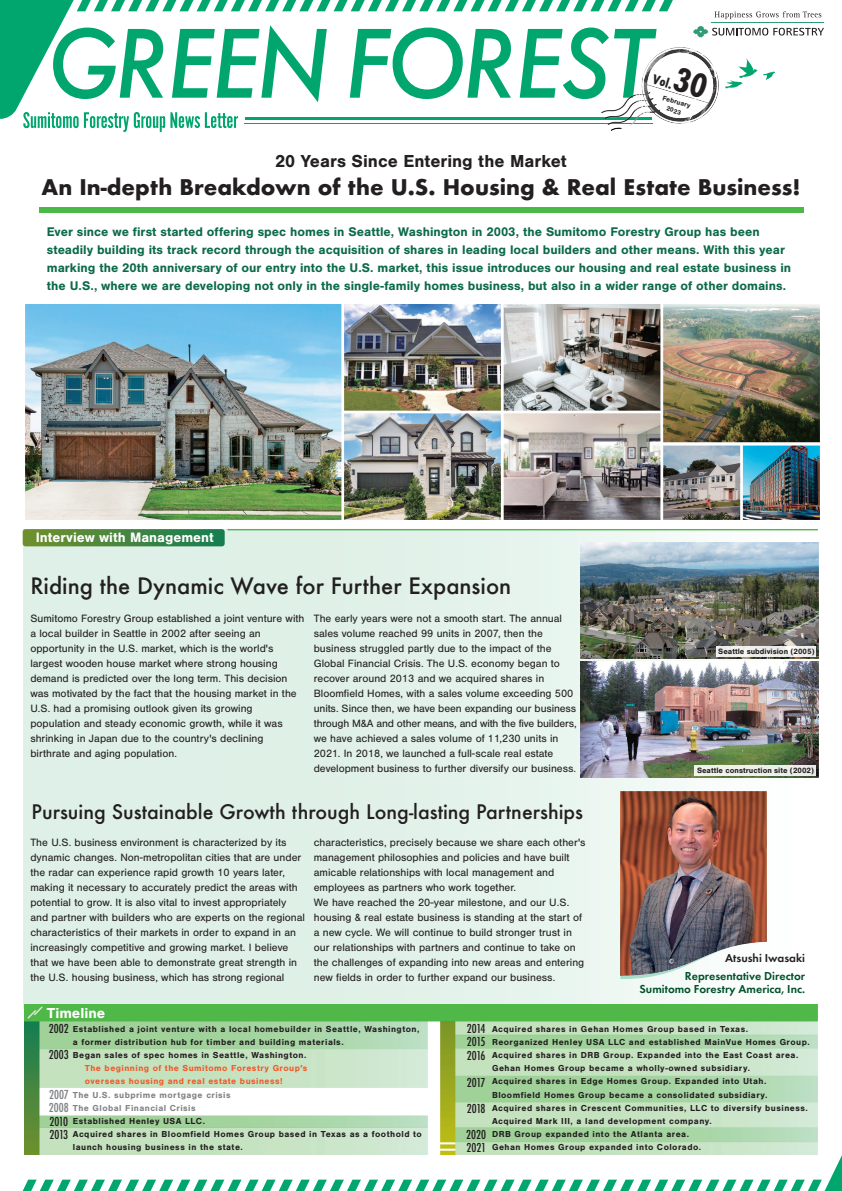
<style>
.page{position:relative;width:842px;height:1191px;background:#fff}
.page>*{position:absolute;margin:0;border:0;box-sizing:border-box;transform-origin:0 0}
.t1{font:500 22px "Futura";color:#231f20}
.t2{font:700 21px "Futura";color:#231f20}
.t3{font:500 19.5px "Futura";color:#231f20}
.t4{font:700 18px "Nimbus San";color:#231f20}
.t5{font:700 15px "Nimbus San";color:#fff}
.t6{font:700 14.2px "Nimbus San";color:#fff}
.t7{font:700 14px "Futura PT Cond";color:#231f20;scale:1.09 1}
.t8{font:700 13px/18px "Nimbus San";color:#0c6a49}
.t9{font:600 12px/13px "Futura PT";color:#005029;text-align:right}
.t10{font:500 condensed 12px/26px "Futura";color:#231f20}
.t11{font:600 12px "Futura PT";color:#231f20}
.t12{font:500 condensed 12px/13.2px "Futura";color:#808285}
.t13{font:11px/15px "Nimbus San";color:#231f20}
.t14{font:700 9px/13.2px "Nimbus San";letter-spacing:.05em;color:#231f20}
.t15{font:700 9px/13.2px "Nimbus San";letter-spacing:.05em;color:#f15929}
.t16{font:700 9px/13.2px "Nimbus San";letter-spacing:.05em;color:#808285}
.t17{font:700 8px "Nimbus San";color:#231f20}
.t18{font:700 7px "Nimbus San";color:#231f20}
.t19{font:700 6.6px "Nimbus San";color:#231f20}
</style>
<div class="page">
<svg style="left:23px;top:1155px;width:819px;height:36px"></svg>
<img style="left:24px;top:529px;width:794px;height:475px">
<svg style="left:620px;top:975px;width:146px;height:4px"></svg>
<div style="left:39px;top:207px;width:764px;height:5px;background:#4cb848"></div>
<img style="left:620px;top:791px;width:146px;height:184px">
<svg style="left:23px;top:529px;width:202px;height:17px;background:#458741"></svg>
<img style="left:581px;top:542px;width:237px;height:116px">
<img style="left:581px;top:661px;width:237px;height:117px">
<div style="left:694px;top:766px;width:122px;height:10px;background:#eef0eb"></div>
<svg style="left:716px;top:646px;width:100px;height:10px"></svg>
<img style="left:25px;top:305px;width:794px;height:214px">
<hr style="left:227px;top:529px;width:591px;height:1px;background:#4eb848">
<img style="left:24px;top:1004px;width:794px;height:150px">
<svg style="left:28px;top:1006px;width:15px;height:12px"></svg>
<svg style="left:0;top:0;width:824px;height:132px"></svg>
<p class="t7" style="left:655px;top:71px;width:20px;rotate:17deg">Vol.</p>
<p class="t19" style="left:668px;top:105px;width:16px;rotate:17deg">2023</p>
<p class="t18" style="left:664px;top:94px;width:30px;rotate:16deg">February</p>
<h3 class="t4" style="left:275px;top:151px;width:293px">20 Years Since Entering the Market</h3>
<h2 class="t2" style="left:41px;top:172px;width:761px">An In-depth Breakdown of the U.S. Housing &amp; Real Estate Business!</h2>
<p class="t8" style="left:47px;top:223px;width:746px">Ever since we first started offering spec homes in Seattle, Washington in 2003, the Sumitomo Forestry Group has been steadily building its track record through the acquisition of shares in leading local builders and other means. With this year marking the 20th anniversary of our entry into the U.S. market, this issue introduces our housing and real estate business in the U.S., where we are developing not only in the single-family homes business, but also in a wider range of other domains.</p>
<p class="t6" style="left:36px;top:530px;width:180px">Interview with Management</p>
<h1 class="t1" style="left:30px;top:570px;width:482px">Riding the Dynamic Wave for Further Expansion</h1>
<p class="t13" style="left:30px;top:610px;width:276px">Sumitomo Forestry Group established a joint venture with a local builder in Seattle in 2002 after seeing an opportunity in the U.S. market, which is the world's largest wooden house market where strong housing demand is predicted over the long term. This decision was motivated by the fact that the housing market in the U.S. had a promising outlook given its growing population and steady economic growth, while it was shrinking in Japan due to the country's declining birthrate and aging population.</p>
<p class="t13" style="left:314px;top:610px;width:264px">The early years were not a smooth start. The annual sales volume reached 99 units in 2007, then the business struggled partly due to the impact of the Global Financial Crisis. The U.S. economy began to recover around 2013 and we acquired shares in Bloomfield Homes, with a sales volume exceeding 500 units. Since then, we have been expanding our business through M&amp;A and other means, and with the five builders, we have achieved a sales volume of 11,230 units in 2021. In 2018, we launched a full-scale real estate development business to further diversify our business.</p>
<h3 class="t3" style="left:32px;top:799px;width:553px">Pursuing Sustainable Growth through Long-lasting Partnerships</h3>
<p class="t13" style="left:30px;top:835px;width:276px">The U.S. business environment is characterized by its dynamic changes. Non-metropolitan cities that are under the radar can experience rapid growth 10 years later, making it necessary to accurately predict the areas with potential to grow. It is also vital to invest appropriately and partner with builders who are experts on the regional characteristics of their markets in order to expand in an increasingly competitive and growing market. I believe that we have been able to demonstrate great strength in the U.S. housing business, which has strong regional</p>
<p class="t13" style="left:314px;top:835px;width:273px">characteristics, precisely because we share each other's management philosophies and policies and have built amicable relationships with local management and employees as partners who work together.<br>We have reached the 20-year milestone, and our U.S. housing &amp; real estate business is standing at the start of a new cycle. We will continue to build stronger trust in our relationships with partners and continue to take on the challenges of expanding into new areas and entering new fields in order to further expand our business.</p>
<p class="t17" style="left:718px;top:646px;width:98px">Seattle subdivision (2005)</p>
<p class="t17" style="left:697px;top:766px;width:119px">Seattle construction site (2002)</p>
<p class="t11" style="left:725px;top:950px;width:81px">Atsushi Iwasaki</p>
<p class="t9" style="left:640px;top:969px;width:167px">Representative Director<br>Sumitomo Forestry America, Inc.</p>
<h3 class="t5" style="left:47px;top:1004px;width:60px">Timeline</h3>
<p class="t14" style="left:73px;top:1022px;width:348px">Established a joint venture with a local homebuilder in Seattle, Washington, a former distribution hub for timber and building materials.<br>Began sales of spec homes in Seattle, Washington.</p>
<p class="t15" style="left:85px;top:1061px;width:224px">The beginning of the Sumitomo Forestry Group's overseas housing and real estate business!</p>
<p class="t16" style="left:73px;top:1088px;width:159px">The U.S. subprime mortgage crisis<br>The Global Financial Crisis</p>
<p class="t14" style="left:73px;top:1114px;width:350px">Established Henley USA LLC.<br>Acquired shares in Bloomfield Homes Group based in Texas as a foothold to launch housing business in the state.</p>
<p class="t10" style="left:49px;top:1016px;width:21px;line-height:25.7px">2002<br>2003</p>
<p class="t12" style="left:49px;top:1088px;width:21px">2007<br>2008</p>
<p class="t10" style="left:50px;top:1121px;width:20px">2013</p>
<p class="t10" style="left:50px;top:1108px;width:20px">2010</p>
<p class="t10" style="left:467px;top:1015px;width:20px">2014</p>
<p class="t10" style="left:467px;top:1042px;width:20px">2016</p>
<p class="t10" style="left:466px;top:1069px;width:21px;text-align:justify">2017<br>2018<br>2020</p>
<p class="t10" style="left:466px;top:1135px;width:21px">2021</p>
<p class="t14" style="left:492px;top:1022px;width:319px">Acquired shares in Gehan Homes Group based in Texas.<br>Reorganized Henley USA LLC and established MainVue Homes Group.<br>Acquired shares in DRB Group. Expanded into the East Coast area.<br>Gehan Homes Group became a wholly-owned subsidiary.<br>Acquired shares in Edge Homes Group. Expanded into Utah.<br>Bloomfield Homes Group became a consolidated subsidiary.<br>Acquired shares in Crescent Communities, LLC to diversify business.<br>Acquired Mark III, a land development company.<br>DRB Group expanded into the Atlanta area.<br>Gehan Homes Group expanded into Colorado.</p>
<p class="t10" style="left:467px;top:1028px;width:20px">2015</p>
</div>
